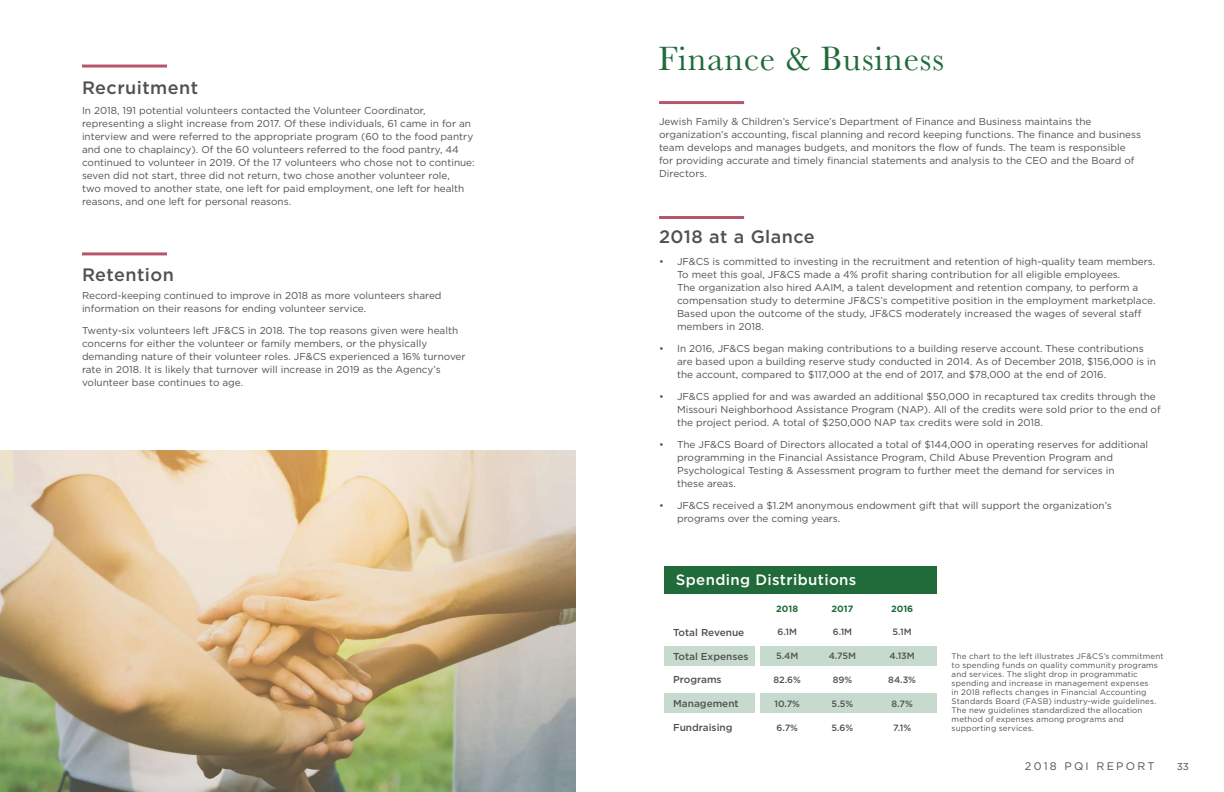
<style>
.page{position:relative;width:1224px;height:792px;background:#fff}
.page>*{position:absolute;margin:0;border:0;box-sizing:border-box;transform-origin:0 0}
.t1{font:35px "Baskerville";letter-spacing:.025em;color:#216b3b}
.t2{font:500 18px "Gotham";letter-spacing:.025em;color:#515151}
.t3{font:500 15px "Gotham";letter-spacing:.025em;color:#fff}
.t4{font:11px "Gotham";letter-spacing:.2em;color:#515151}
.t5{font:500 10.1px "Gotham";color:#515151}
.t6{font:10px/13px "Gotham";color:#515151}
.t7{font:500 9.1px "Gotham";color:#515151}
.t8{font:700 9.1px "Gotham";color:#216b3b}
.t9{font:8px/9px "Gotham";letter-spacing:.015em;color:#515151}
</style>
<div class="page">
<img style="left:0;top:450px;width:576px;height:342px">
<hr style="left:659px;top:101px;width:85px;height:3px;background:#ab4259">
<hr style="left:82px;top:252px;width:85px;height:3px;background:#ab4259">
<div style="left:664px;top:566px;width:272px;height:28px;background:#216b3b"></div>
<div style="left:664px;top:646px;width:90px;height:19px;background:#c7dace"></div>
<div style="left:664px;top:694px;width:90px;height:19px;background:#c7dace"></div>
<div style="left:760px;top:646px;width:176px;height:19px;background:#c7dace"></div>
<div style="left:760px;top:694px;width:176px;height:19px;background:#c7dace"></div>
<hr style="left:659px;top:216px;width:85px;height:3px;background:#ab4259">
<hr style="left:82px;top:65px;width:85px;height:3px;background:#ab4259">
<h2 class="t2" style="left:82px;top:76px;width:118px">Recruitment</h2>
<p class="t6" style="left:82px;top:104px;width:394px">In 2018, 191 potential volunteers contacted the Volunteer Coordinator, representing a slight increase from 2017. Of these individuals, 61 came in for an interview and were referred to the appropriate program (60 to the food pantry and one to chaplaincy). Of the 60 volunteers referred to the food pantry, 44 continued to volunteer in 2019. Of the 17 volunteers who chose not to continue: seven did not start, three did not return, two chose another volunteer role,<br>two moved to another state, one left for paid employment, one left for health reasons, and one left for personal reasons.</p>
<h2 class="t2" style="left:82px;top:263px;width:93px">Retention</h2>
<p class="t6" style="left:82px;top:288px;width:361px">Record-keeping continued to improve in 2018 as more volunteers shared information on their reasons for ending volunteer service.</p>
<p class="t6" style="left:82px;top:323px;width:385px">Twenty-six volunteers left JF&amp;CS in 2018. The top reasons given were health concerns for either the volunteer or family members, or the physically demanding nature of their volunteer roles. JF&amp;CS experienced a 16% turnover rate in 2018. It is likely that turnover will increase in 2019 as the Agency’s volunteer base continues to age.</p>
<h1 class="t1" style="left:658px;top:37px;width:288px">Finance &amp; Business</h1>
<p class="t6" style="left:659px;top:114px;width:483px">Jewish Family &amp; Children’s Service’s Department of Finance and Business maintains the organization’s accounting, fiscal planning and record keeping functions. The finance and business team develops and manages budgets, and monitors the flow of funds. The team is responsible for providing accurate and timely financial statements and analysis to the CEO and the Board of Directors.</p>
<h2 class="t2" style="left:659px;top:225px;width:157px">2018 at a Glance</h2>
<p class="t6" style="left:677px;top:255px;width:480px;text-indent:-18px">• JF&amp;CS is committed to investing in the recruitment and retention of high-quality team members.<br>To meet this goal, JF&amp;CS made a 4% profit sharing contribution for all eligible employees.<br>The organization also hired AAIM, a talent development and retention company, to perform a compensation study to determine JF&amp;CS’s competitive position in the employment marketplace.<br>Based upon the outcome of the study, JF&amp;CS moderately increased the wages of several staff members in 2018.</p>
<p class="t6" style="left:677px;top:342px;width:480px;text-indent:-18px">• In 2016, JF&amp;CS began making contributions to a building reserve account. These contributions are based upon a building reserve study conducted in 2014. As of December 2018, $156,000 is in the account, compared to $117,000 at the end of 2017, and $78,000 at the end of 2016.</p>
<p class="t6" style="left:677px;top:390px;width:485px;text-indent:-18px">• JF&amp;CS applied for and was awarded an additional $50,000 in recaptured tax credits through the<br>Missouri Neighborhood Assistance Program (NAP). All of the credits were sold prior to the end of the project period. A total of $250,000 NAP tax credits were sold in 2018.</p>
<p class="t6" style="left:677px;top:438px;width:473px;text-indent:-18px">• The JF&amp;CS Board of Directors allocated a total of $144,000 in operating reserves for additional programming in the Financial Assistance Program, Child Abuse Prevention Program and Psychological Testing &amp; Assessment program to further meet the demand for services in<br>these areas.</p>
<p class="t6" style="left:677px;top:499px;width:436px;text-indent:-18px">• JF&amp;CS received a $1.2M anonymous endowment gift that will support the organization’s programs over the coming years.</p>
<h3 class="t3" style="left:676px;top:570px;width:182px">Spending Distributions</h3>
<p class="t5" style="left:673px;top:625px;width:73px">Total Revenue</p>
<p class="t5" style="left:673px;top:649px;width:77px">Total Expenses</p>
<p class="t5" style="left:673px;top:673px;width:50px">Programs</p>
<p class="t5" style="left:673px;top:697px;width:67px">Management</p>
<p class="t5" style="left:673px;top:721px;width:61px">Fundraising</p>
<p class="t8" style="left:776px;top:603px;width:23px">2018</p>
<p class="t7" style="left:777px;top:626px;width:21px">6.1M</p>
<p class="t7" style="left:776px;top:650px;width:24px">5.4M</p>
<p class="t7" style="left:773px;top:674px;width:29px">82.6%</p>
<p class="t7" style="left:774px;top:698px;width:27px">10.7%</p>
<p class="t7" style="left:776px;top:722px;width:23px">6.7%</p>
<p class="t8" style="left:832px;top:603px;width:23px">2017</p>
<p class="t7" style="left:833px;top:626px;width:21px">6.1M</p>
<p class="t7" style="left:829px;top:650px;width:29px">4.75M</p>
<p class="t7" style="left:833px;top:674px;width:21px">89%</p>
<p class="t7" style="left:832px;top:698px;width:23px">5.5%</p>
<p class="t7" style="left:832px;top:722px;width:23px">5.6%</p>
<p class="t8" style="left:891px;top:603px;width:24px">2016</p>
<p class="t7" style="left:893px;top:626px;width:21px">5.1M</p>
<p class="t7" style="left:889px;top:650px;width:27px">4.13M</p>
<p class="t7" style="left:888px;top:674px;width:29px">84.3%</p>
<p class="t7" style="left:892px;top:698px;width:23px">8.7%</p>
<p class="t7" style="left:893px;top:722px;width:19px">7.1%</p>
<p class="t9" style="left:952px;top:651px;width:214px">The chart to the left illustrates JF&amp;CS’s commitment to spending funds on quality community programs and services. The slight drop in programmatic spending and increase in management expenses<br>in 2018 reflects changes in Financial Accounting Standards Board (FASB) industry-wide guidelines.<br>The new guidelines standardized the allocation method of expenses among programs and supporting services.</p>
<p class="t4" style="left:1025px;top:759px;width:131px">2018 PQI REPORT</p>
<p class="t6" style="left:1177px;top:759px;width:14px">33</p>
</div>
